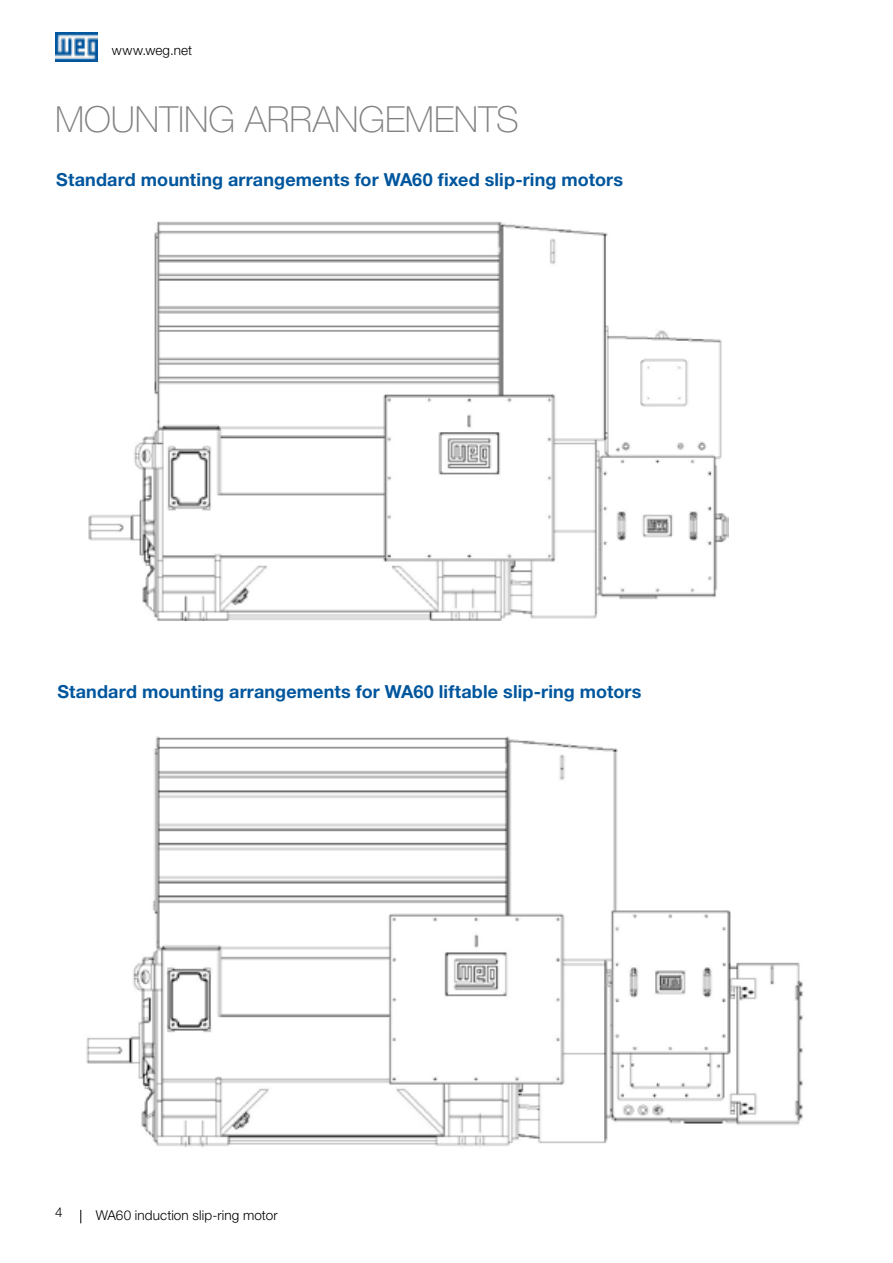
<style>
.page{position:relative;width:893px;height:1263px;background:#fff}
.page>*{position:absolute;margin:0;border:0;box-sizing:border-box;transform-origin:0 0}
.t1{font:100 36px "Helvetica Neue LT Pro";color:#818181}
.t2{font:700 18px "Helvetica Neue LT Pro";letter-spacing:.005em;color:#00569d}
.t3{font:300 13.5px "Helvetica Neue LT Pro";letter-spacing:.01em;color:#000}
</style>
<div class="page">
<img style="left:55px;top:32px;width:43px;height:30px">
<svg style="left:80px;top:1210px;width:1px;height:13px"></svg>
<img style="left:88px;top:221px;width:640px;height:400px">
<img style="left:86px;top:736px;width:717px;height:411px">
<p class="t3" style="left:112px;top:42px;width:82px">www.weg.net</p>
<h1 class="t1" style="left:55px;top:98px;width:465px">MOUNTING ARRANGEMENTS</h1>
<p class="t2" style="left:56px;top:168px;width:568px">Standard mounting arrangements for WA60 fixed slip-ring motors</p>
<p class="t2" style="left:57px;top:680px;width:586px">Standard mounting arrangements for WA60 liftable slip-ring motors</p>
<p class="t3" style="left:55px;top:1204px;width:9px">4</p>
<p class="t3" style="left:96px;top:1207px;width:183px">WA60 induction slip-ring motor</p>
</div>
